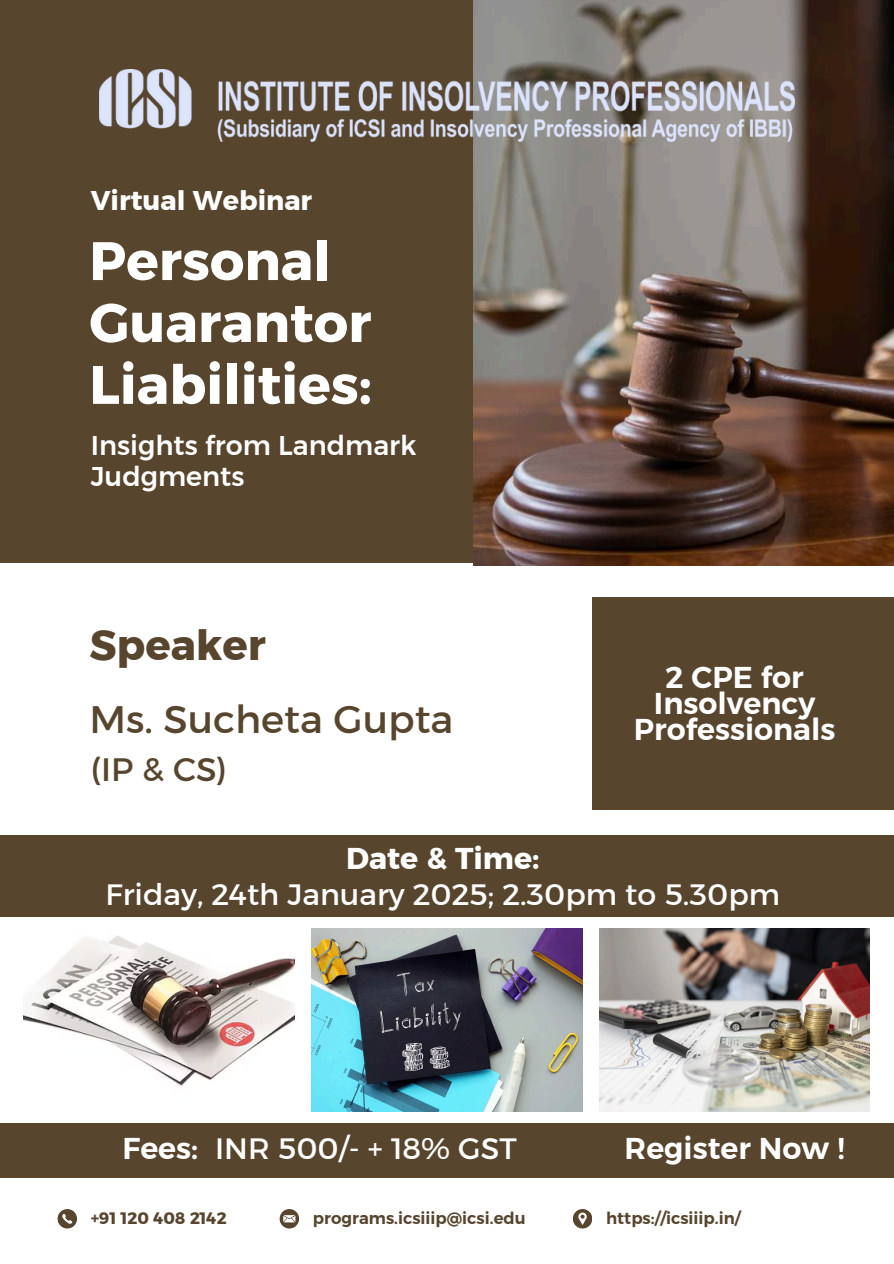
<style>
.page{position:relative;width:894px;height:1264px;background:#fff}
.page>*{position:absolute;margin:0;border:0;box-sizing:border-box;transform-origin:0 0}
.t1{font:54px/61.8px "Kief Montaser Bold";color:#fff}
.t2{font:42px "Kief Montaser Bold";color:#57452e}
.t3{font:39px "Kief Montaser Regular";color:#57452e}
.t4{font:33px "Kief Montaser Regular";color:#57452e}
.t5{font:30px/36px "Kief Montaser Regular";color:#fff;text-align:center}
.t6{font:700 30px/25.8px "Kief Montaser Semi";color:#fff;text-align:center}
.t7{font:27px/31.5px "Kief Montaser Medium";color:#fff}
.t8{font:27px "Kief Montaser Bold";color:#fff}
.t9{font:700 16.5px "Kief Montaser Semi";color:#57452e}
.t10{font:16.5px "Kief Montaser Bold";color:#57452e}
.s1{font-family:"Kief Montaser Bold"}
</style>
<div class="page">
<div style="left:0;top:835px;width:893px;height:342px;background:#57452e"></div>
<div style="left:0;top:0;width:473px;height:563px;background:#57452e"></div>
<img style="left:473px;top:0;width:420px;height:566px">
<svg style="left:58px;top:1209px;width:19px;height:19px"></svg>
<svg style="left:279px;top:1209px;width:20px;height:19px"></svg>
<svg style="left:572px;top:1209px;width:20px;height:19px"></svg>
<div style="left:592px;top:597px;width:301px;height:212px;background:#57452e"></div>
<div style="left:0;top:917px;width:893px;height:205px;background:#fff"></div>
<img style="left:311px;top:928px;width:271px;height:183px">
<img style="left:599px;top:928px;width:270px;height:183px">
<img style="left:24px;top:936px;width:270px;height:150px">
<img style="left:99px;top:70px;width:695px;height:72px">
<h5 class="t8" style="left:91px;top:184px;width:223px">Virtual Webinar</h5>
<h4 class="t1" style="left:89px;top:230px;width:284px">Personal<br>Guarantor<br>Liabilities:</h4>
<h5 class="t7" style="left:91px;top:429px;width:327px">Insights from Landmark<br>Judgments</h5>
<p class="t2" style="left:89px;top:619px;width:178px">Speaker</p>
<h2 class="t3" style="left:89px;top:695px;width:365px">Ms. Sucheta Gupta</h2>
<p class="t4" style="left:91px;top:749px;width:137px">(IP &amp; CS)</p>
<p class="t6" style="left:633px;top:664px;width:203px">2 CPE for<br>Insolvency<br>Professionals</p>
<h6 class="t5" style="left:105px;top:840px;width:676px"><span class="s1">Date &amp; Time:<br></span>Friday, 24th January 2025; 2.30pm to 5.30pm</h6>
<p class="t6" style="left:122px;top:1134px;width:77px">Fees:</p>
<p class="t5" style="left:215px;top:1129px;width:303px">INR 500/- + 18% GST</p>
<p class="t6" style="left:624px;top:1134px;width:221px">Register Now !</p>
<h3 class="t10" style="left:91px;top:1208px;width:137px">+91 120 408 2142</h3>
<h4 class="t9" style="left:313px;top:1208px;width:214px">programs.icsiiip@icsi.edu</h4>
<h5 class="t9" style="left:606px;top:1208px;width:136px">https://icsiiip.in/</h5>
</div>
